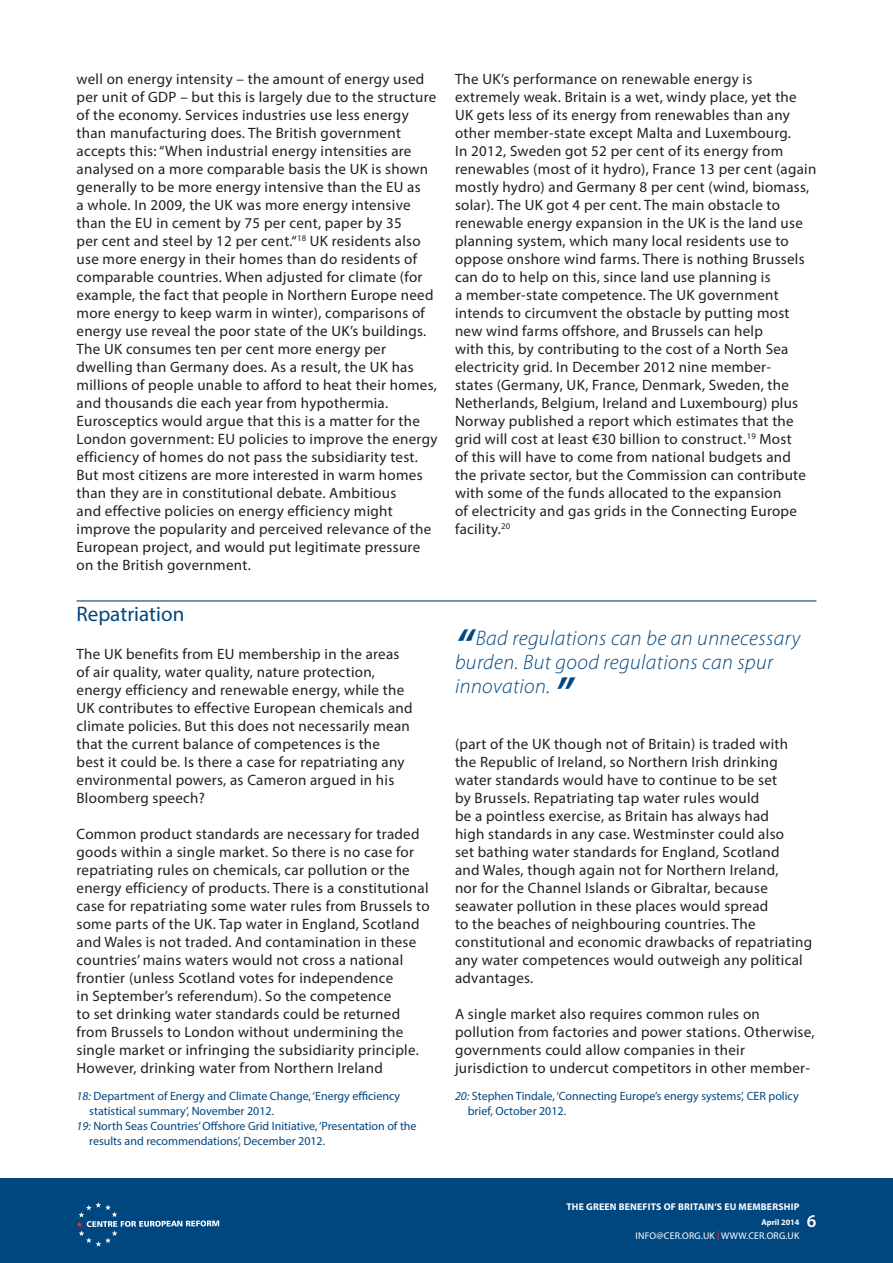
<style>
.page{position:relative;width:893px;height:1263px;background:#fff}
.page>*{position:absolute;margin:0;border:0;box-sizing:border-box;transform-origin:0 0}
.t1{font:italic 300 21px/24px "Myriad Pro";letter-spacing:.02em;color:#00467f}
.t2{font:21px "Myriad Pro";color:#00467f}
.t3{font:600 18px "Myriad Pro";color:#fff}
.t4{font:15px/18px "Myriad Pro";letter-spacing:.02em;color:#231f20}
.t5{font:12px/15px "Myriad Pro";color:#00467f}
.t6{font:700 9.75px "Myriad Pro";letter-spacing:.02em;color:#fff}
.t7{font:9.75px "Myriad Pro";letter-spacing:.02em;color:#fff}
.t8{font:700 8.25px "Myriad Pro";color:#fff}
.s1{font-weight:600;font-size:45px}
.s2{font-style:italic}
.s3{color:#ee3224}
</style>
<div class="page">
<div style="left:0;top:1178px;width:893px;height:85px;background:#00467f"></div>
<svg style="left:77px;top:1202px;width:142px;height:45px"></svg>
<hr style="left:77px;top:600px;width:739px;height:1px;background:#00467f">
<p class="t4" style="left:77px;top:71px;width:362px">well on energy intensity – the amount of energy used per unit of GDP – but this is largely due to the structure of the economy. Services industries use less energy than manufacturing does. The British government accepts this: “When industrial energy intensities are analysed on a more comparable basis the UK is shown generally to be more energy intensive than the EU as<br>a whole. In 2009, the UK was more energy intensive than the EU in cement by 75 per cent, paper by 35<br>per cent and steel by 12 per cent.“<sup>18</sup> UK residents also use more energy in their homes than do residents of comparable countries. When adjusted for climate (for example, the fact that people in Northern Europe need more energy to keep warm in winter), comparisons of energy use reveal the poor state of the UK’s buildings.<br>The UK consumes ten per cent more energy per dwelling than Germany does. As a result, the UK has millions of people unable to afford to heat their homes, and thousands die each year from hypothermia.<br>Eurosceptics would argue that this is a matter for the London government: EU policies to improve the energy efficiency of homes do not pass the subsidiarity test.<br>But most citizens are more interested in warm homes than they are in constitutional debate. Ambitious<br>and effective policies on energy efficiency might improve the popularity and perceived relevance of the European project, and would put legitimate pressure on the British government.</p>
<p class="t4" style="left:455px;top:71px;width:363px">The UK’s performance on renewable energy is extremely weak. Britain is a wet, windy place, yet the UK gets less of its energy from renewables than any other member-state except Malta and Luxembourg.<br>In 2012, Sweden got 52 per cent of its energy from renewables (most of it hydro), France 13 per cent (again mostly hydro) and Germany 8 per cent (wind, biomass, solar). The UK got 4 per cent. The main obstacle to renewable energy expansion in the UK is the land use planning system, which many local residents use to oppose onshore wind farms. There is nothing Brussels can do to help on this, since land use planning is<br>a member-state competence. The UK government intends to circumvent the obstacle by putting most new wind farms offshore, and Brussels can help<br>with this, by contributing to the cost of a North Sea electricity grid. In December 2012 nine member-<br>states (Germany, UK, France, Denmark, Sweden, the Netherlands, Belgium, Ireland and Luxembourg) plus Norway published a report which estimates that the grid will cost at least €30 billion to construct.<sup>19</sup> Most<br>of this will have to come from national budgets and<br>the private sector, but the Commission can contribute with some of the funds allocated to the expansion<br>of electricity and gas grids in the Connecting Europe facility.<sup>20</sup></p>
<h1 class="t2" style="left:77px;top:606px;width:109px">Repatriation</h1>
<p class="t4" style="left:77px;top:646px;width:338px">The UK benefits from EU membership in the areas of air quality, water quality, nature protection, energy efficiency and renewable energy, while the UK contributes to effective European chemicals and climate policies. But this does not necessarily mean that the current balance of competences is the<br>best it could be. Is there a case for repatriating any environmental powers, as Cameron argued in his Bloomberg speech?</p>
<p class="t4" style="left:77px;top:826px;width:355px">Common product standards are necessary for traded goods within a single market. So there is no case for repatriating rules on chemicals, car pollution or the energy efficiency of products. There is a constitutional case for repatriating some water rules from Brussels to some parts of the UK. Tap water in England, Scotland and Wales is not traded. And contamination in these countries’ mains waters would not cross a national frontier (unless Scotland votes for independence<br>in September’s referendum). So the competence<br>to set drinking water standards could be returned from Brussels to London without undermining the single market or infringing the subsidiarity principle.<br>However, drinking water from Northern Ireland</p>
<h1 class="t1" style="left:455px;top:628px;width:347px"><span class="s1">“</span>Bad regulations can be an unnecessary burden. But good regulations can spur innovation. <span class="s1">”</span></h1>
<p class="t4" style="left:455px;top:736px;width:359px">(part of the UK though not of Britain) is traded with the Republic of Ireland, so Northern Irish drinking water standards would have to continue to be set<br>by Brussels. Repatriating tap water rules would<br>be a pointless exercise, as Britain has always had<br>high standards in any case. Westminster could also<br>set bathing water standards for England, Scotland<br>and Wales, though again not for Northern Ireland,<br>nor for the Channel Islands or Gibraltar, because seawater pollution in these places would spread<br>to the beaches of neighbouring countries. The constitutional and economic drawbacks of repatriating any water competences would outweigh any political advantages.</p>
<p class="t4" style="left:455px;top:1006px;width:361px">A single market also requires common rules on pollution from factories and power stations. Otherwise, governments could allow companies in their jurisdiction to undercut competitors in other member-</p>
<p class="t5" style="left:77px;top:1089px;width:325px"><span class="s2">18:</span> Department of Energy and Climate Change, ‘Energy efficiency</p>
<p class="t5" style="left:89px;top:1104px;width:186px">statistical summary’, November 2012.</p>
<p class="t5" style="left:77px;top:1119px;width:342px"><span class="s2">19:</span> North Seas Countries’ Offshore Grid Initiative, ‘Presentation of the</p>
<p class="t5" style="left:89px;top:1134px;width:237px">results and recommendations’, December 2012.</p>
<p class="t5" style="left:468px;top:1089px;width:333px;text-indent:-13px"><span class="s2">20:</span> Stephen Tindale, ‘Connecting Europe’s energy systems’, CER policy brief, October 2012.</p>
<p class="t6" style="left:566px;top:1203px;width:234px">THE GREEN BENEFITS OF BRITAIN’S EU MEMBERSHIP</p>
<p class="t8" style="left:761px;top:1219px;width:40px">April 2014</p>
<p class="t7" style="left:636px;top:1232px;width:165px">INFO@CER.ORG.UK <span class="s3">|</span> WWW.CER.ORG.UK</p>
<p class="t3" style="left:807px;top:1215px;width:11px">6</p>
</div>
